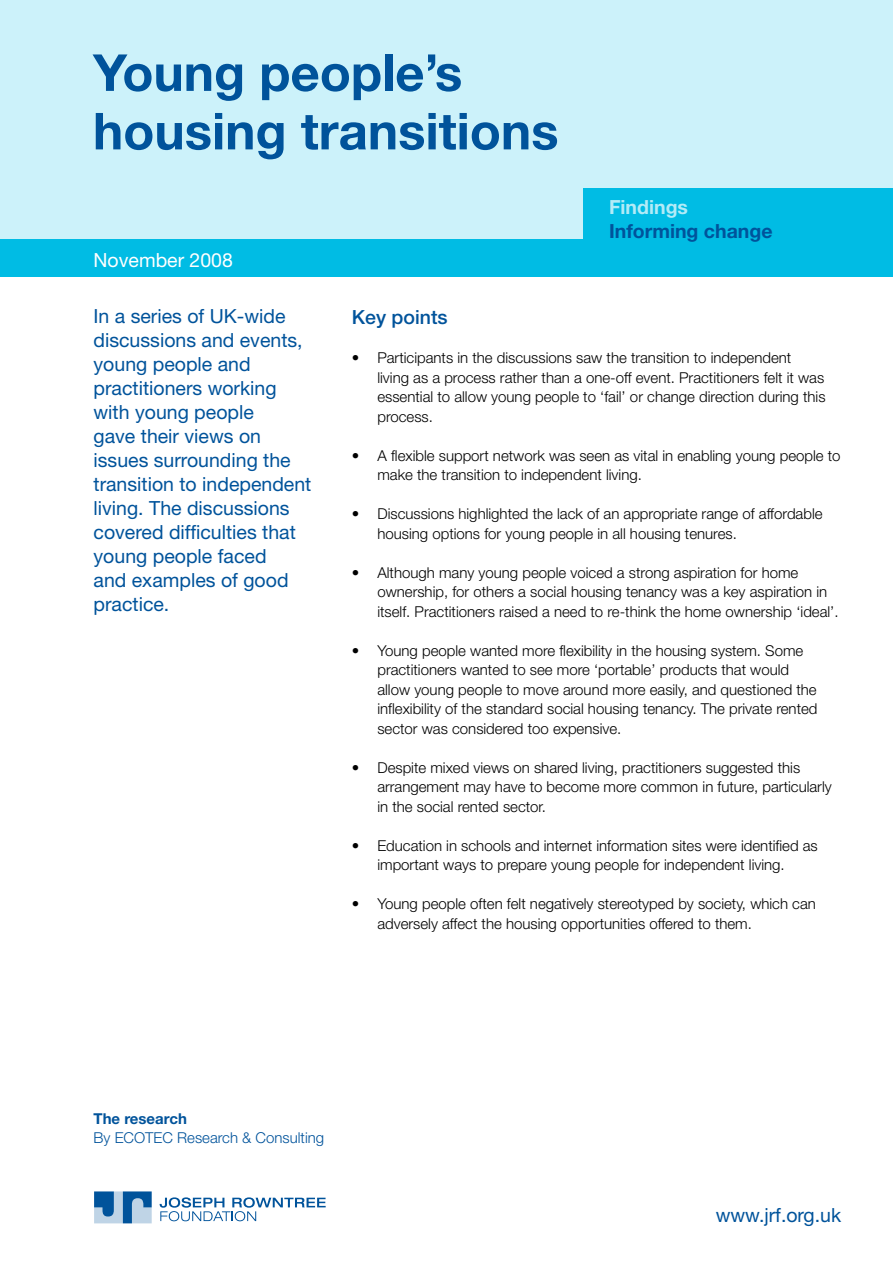
<style>
.page{position:relative;width:893px;height:1263px;background:#fff}
.page>*{position:absolute;margin:0;border:0;box-sizing:border-box;transform-origin:0 0}
.t1{font:700 51px/58.5px "Helvetica Neue";color:#00539b}
.t2{font:19.5px/24px "Helvetica Neue";color:#00539b}
.t3{font:700 19.5px "Helvetica Neue";color:#00539b}
.t4{font:19.5px "Helvetica Neue";color:#fff}
.t5{font:500 19.5px "Helvetica Neue";color:#00539b}
.t6{font:700 19.5px "Helvetica Neue";color:#b3ebf7}
.t7{font:300 15px/19.5px "Helvetica Neue";color:#000}
.t8{font:300 15px "Helvetica Neue";color:#00539b}
.t9{font:700 15px "Helvetica Neue";color:#00539b}
</style>
<div class="page">
<div style="left:0;top:0;width:893px;height:259px;background:#ccf2fa"></div>
<svg style="left:160px;top:1197px;width:166px;height:24px"></svg>
<svg style="left:94px;top:1191px;width:58px;height:32px;background:#6295c1"></svg>
<div style="left:0;top:239px;width:893px;height:37px;background:#00bce4"></div>
<div style="left:583px;top:189px;width:310px;height:81px;background:#00bce4"></div>
<h1 class="t1" style="left:93px;top:42px;width:467px">Young people’s housing transitions</h1>
<h2 class="t4" style="left:94px;top:248px;width:141px">November 2008</h2>
<h2 class="t6" style="left:609px;top:195px;width:81px">Findings</h2>
<h2 class="t3" style="left:609px;top:219px;width:165px">Informing change</h2>
<p class="t2" style="left:94px;top:304px;width:219px">In a series of UK-wide discussions and events, young people and practitioners working with young people<br>gave their views on issues surrounding the transition to independent living. The discussions covered difficulties that young people faced<br>and examples of good practice.</p>
<h2 class="t5" style="left:352px;top:306px;width:97px">Key points</h2>
<p class="t7" style="left:377px;top:348px;width:450px;text-indent:-26px">• Participants in the discussions saw the transition to independent living as a process rather than a one-off event. Practitioners felt it was essential to allow young people to ‘fail’ or change direction during this process.</p>
<p class="t7" style="left:377px;top:445px;width:465px;text-indent:-26px">• A flexible support network was seen as vital in enabling young people to make the transition to independent living.</p>
<p class="t7" style="left:377px;top:504px;width:447px;text-indent:-26px">• Discussions highlighted the lack of an appropriate range of affordable housing options for young people in all housing tenures.</p>
<p class="t7" style="left:377px;top:562px;width:463px;text-indent:-26px">• Although many young people voiced a strong aspiration for home ownership, for others a social housing tenancy was a key aspiration in itself. Practitioners raised a need to re-think the home ownership ‘ideal’.</p>
<p class="t7" style="left:377px;top:640px;width:442px;text-indent:-26px">• Young people wanted more flexibility in the housing system. Some practitioners wanted to see more ‘portable’ products that would allow young people to move around more easily, and questioned the inflexibility of the standard social housing tenancy. The private rented sector was considered too expensive.</p>
<p class="t7" style="left:377px;top:757px;width:456px;text-indent:-26px">• Despite mixed views on shared living, practitioners suggested this arrangement may have to become more common in future, particularly in the social rented sector.</p>
<p class="t7" style="left:352px;top:835px;width:467px;text-align:center">• Education in schools and internet information sites were identified as important ways to prepare young people for independent living.</p>
<p class="t7" style="left:377px;top:894px;width:440px;text-indent:-26px">• Young people often felt negatively stereotyped by society, which can adversely affect the housing opportunities offered to them.</p>
<p class="t9" style="left:94px;top:1109px;width:95px">The research</p>
<p class="t8" style="left:94px;top:1129px;width:232px">By ECOTEC Research &amp; Consulting</p>
<h2 class="t2" style="left:716px;top:1202px;width:127px">www.jrf.org.uk</h2>
</div>
